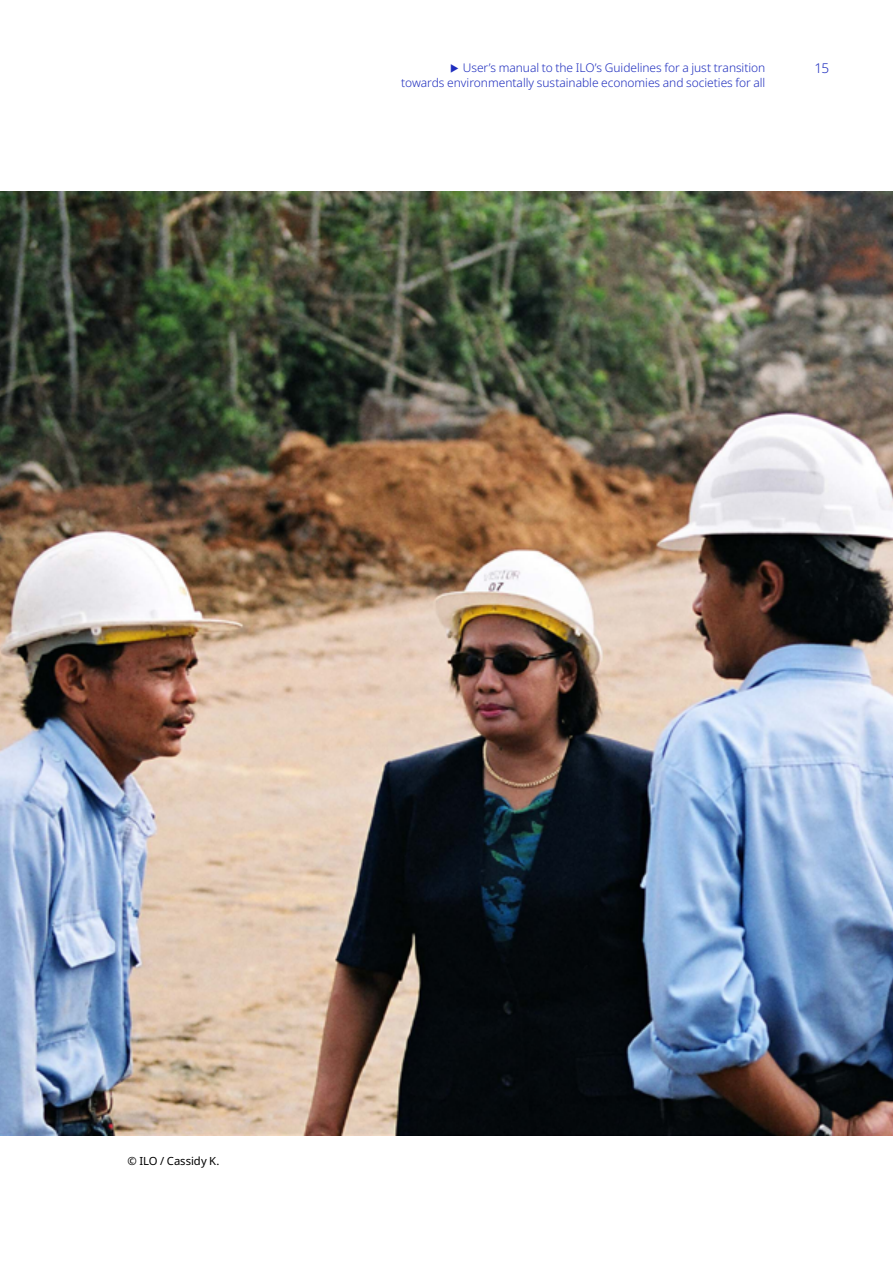
<style>
.page{position:relative;width:893px;height:1263px;background:#fff}
.page>*{position:absolute;margin:0;border:0;box-sizing:border-box;transform-origin:0 0}
.t1{font:300 13.5px "Noto Sans";color:#1e2dbe}
.t2{font:300 12px "Noto Sans";letter-spacing:-.005em;color:#1e2dbe}
.t3{font:11.25px "Noto Sans";color:#000}
</style>
<div class="page">
<img style="left:0;top:191px;width:893px;height:944px">
<p class="t2" style="left:463px;top:60px;width:304px">User’s manual to the ILO’s Guidelines for a just transition</p>
<p class="t1" style="left:815px;top:59px;width:16px">15</p>
<p class="t2" style="left:401px;top:74px;width:366px">towards environmentally sustainable economies and societies for all</p>
<p class="t3" style="left:128px;top:1153px;width:93px">© ILO / Cassidy K.</p>
</div>
